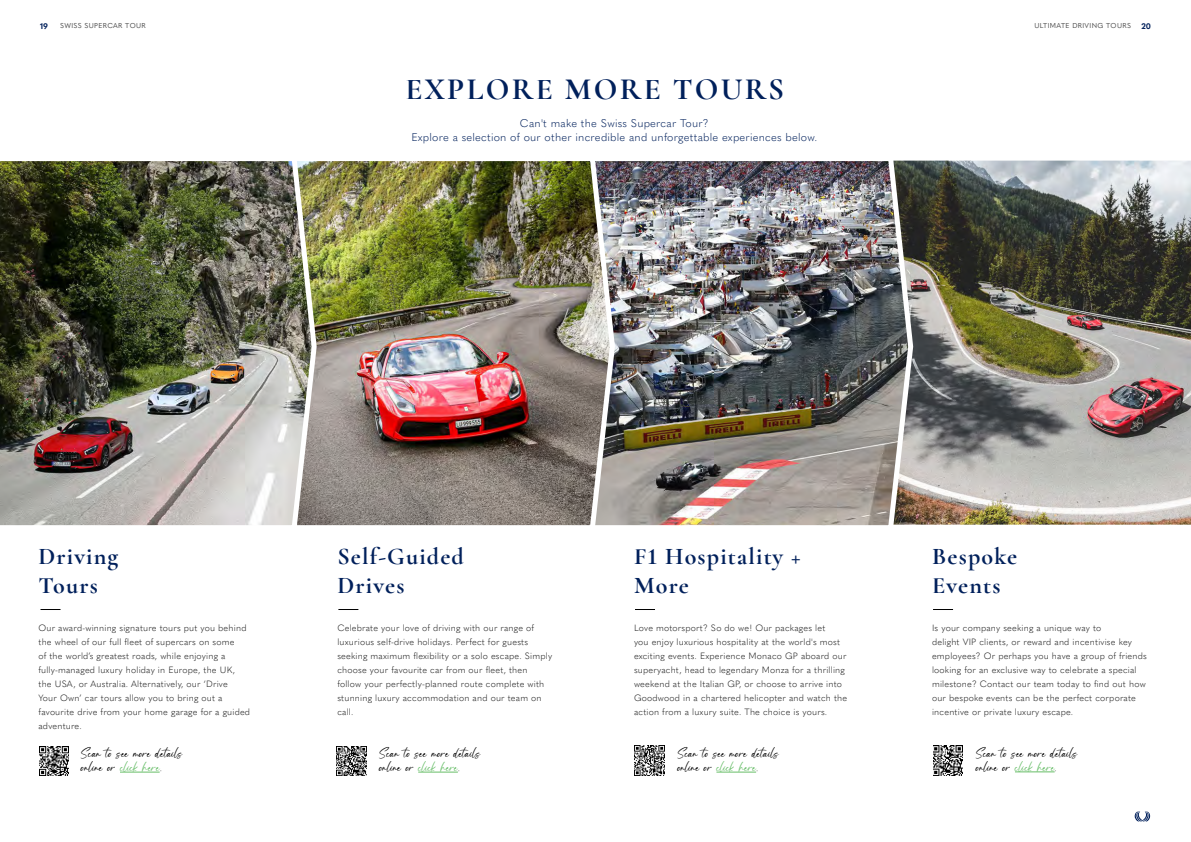
<style>
.page{position:relative;width:1191px;height:842px;background:#fff}
.page>*{position:absolute;margin:0;border:0;box-sizing:border-box;transform-origin:0 0}
.t1{font:700 31px "Cormorant Garamond";letter-spacing:.075em;color:#00205b}
.t2{font:700 24px/28.8px "Cormorant Garamond";letter-spacing:.05em;color:#00205b}
.t3{font:12px/14.4px "Otamendi";letter-spacing:.025em;color:#000}
.t4{font:300 11px/14px "Quasimoda";letter-spacing:.02em;color:#00205b;text-align:center}
.t5{font:300 9px/14px "Quasimoda";letter-spacing:.02em;color:#1a1a1a}
.t6{font:700 8px "Quasimoda";color:#00205b}
.t7{font:7px "Quasimoda";letter-spacing:.05em;color:#4d4d4d}
.s1{color:#66bd67}
</style>
<div class="page">
<svg style="left:1134px;top:811px;width:16px;height:10px"></svg>
<img style="left:915px;top:160px;width:276px;height:365px">
<img style="left:617px;top:160px;width:298px;height:366px">
<img style="left:319px;top:161px;width:298px;height:365px">
<img style="left:0;top:161px;width:319px;height:365px">
<img style="left:39px;top:746px;width:30px;height:29px">
<img style="left:337px;top:746px;width:29px;height:29px">
<hr style="left:120px;top:772px;width:40px;height:1px;background:#66bd67">
<hr style="left:418px;top:772px;width:40px;height:1px;background:#66bd67">
<img style="left:634px;top:746px;width:30px;height:29px">
<hr style="left:716px;top:772px;width:40px;height:1px;background:#66bd67">
<img style="left:933px;top:746px;width:29px;height:29px">
<hr style="left:1015px;top:771px;width:39px;height:1px;background:#66bd67">
<svg style="left:40px;top:609px;width:20px;height:1px"></svg>
<svg style="left:338px;top:609px;width:20px;height:1px"></svg>
<svg style="left:635px;top:609px;width:20px;height:1px"></svg>
<svg style="left:933px;top:609px;width:20px;height:1px"></svg>
<p class="t6" style="left:40px;top:20px;width:9px">19</p>
<p class="t7" style="left:60px;top:21px;width:87px">SWISS SUPERCAR TOUR</p>
<p class="t7" style="left:1034px;top:21px;width:98px">ULTIMATE DRIVING TOURS</p>
<p class="t6" style="left:1141px;top:20px;width:11px">20</p>
<h1 class="t1" style="left:405px;top:70px;width:380px">EXPLORE MORE TOURS</h1>
<p class="t4" style="left:411px;top:115px;width:407px">Can't make the Swiss Supercar Tour?<br>Explore a selection of our other incredible and unforgettable experiences below.</p>
<h2 class="t2" style="left:38px;top:542px;width:81px">Driving<br>Tours</h2>
<p class="t5" style="left:38px;top:620px;width:213px">Our award-winning signature tours put you behind the wheel of our full fleet of supercars on some<br>of the world’s greatest roads, while enjoying a fully-managed luxury holiday in Europe, the UK, the USA, or Australia. Alternatively, our ‘Drive<br>Your Own’ car tours allow you to bring out a favourite drive from your home garage for a guided adventure.</p>
<h2 class="t2" style="left:337px;top:542px;width:128px">Self-Guided<br>Drives</h2>
<p class="t5" style="left:337px;top:620px;width:216px">Celebrate your love of driving with our range of luxurious self-drive holidays. Perfect for guests seeking maximum flexibility or a solo escape. Simply choose your favourite car from our fleet, then follow your perfectly-planned route complete with stunning luxury accommodation and our team on call.</p>
<h2 class="t2" style="left:634px;top:542px;width:168px">F1 Hospitality +<br>More</h2>
<p class="t5" style="left:634px;top:620px;width:215px">Love motorsport? So do we! Our packages let<br>you enjoy luxurious hospitality at the world's most exciting events. Experience Monaco GP aboard our superyacht, head to legendary Monza for a thrilling weekend at the Italian GP, or choose to arrive into Goodwood in a chartered helicopter and watch the action from a luxury suite. The choice is yours.</p>
<h2 class="t2" style="left:932px;top:542px;width:87px">Bespoke<br>Events</h2>
<p class="t5" style="left:932px;top:620px;width:216px">Is your company seeking a unique way to<br>delight VIP clients, or reward and incentivise key employees? Or perhaps you have a group of friends looking for an exclusive way to celebrate a special milestone? Contact our team today to find out how our bespoke events can be the perfect corporate incentive or private luxury escape.</p>
<h3 class="t3" style="left:81px;top:747px;width:103px">Scan to see more details online or <span class="s1">click here</span>.</h3>
<h3 class="t3" style="left:379px;top:747px;width:103px">Scan to see more details online or <span class="s1">click here</span>.</h3>
<h3 class="t3" style="left:677px;top:747px;width:103px">Scan to see more details online or <span class="s1">click here</span>.</h3>
<h3 class="t3" style="left:976px;top:746px;width:103px">Scan to see more details online or <span class="s1">click here</span>.</h3>
</div>
